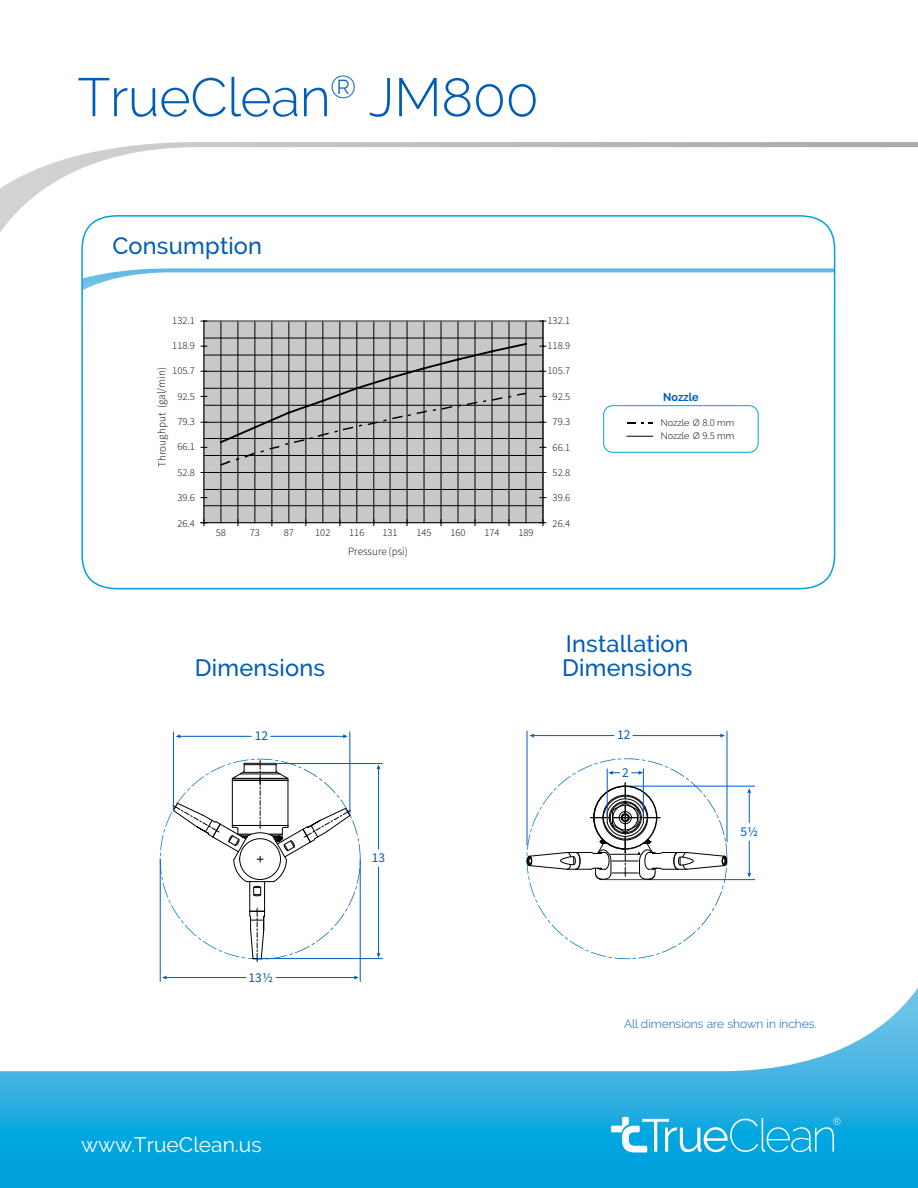
<style>
.page{position:relative;width:918px;height:1188px;background:#fff}
.page>*{position:absolute;margin:0;border:0;box-sizing:border-box;transform-origin:0 0}
.t1{font:300 54px "Raleway";letter-spacing:-.01em;color:#005cb9}
.t2{font:500 23.55px/24.6px "Raleway";letter-spacing:.01em;color:#005cb9}
.t3{font:21px "Raleway";color:#fff}
.t4{font:13.5px "Source Sans Pro";color:#005cb9}
.t5{font:300 12px "Raleway";color:#005cb9}
.t6{font:700 11.4px "Raleway";color:#005cb9;scale:.95 1}
.t7{font:300 11.1px "Source Sans Pro";letter-spacing:-.01em;color:#000}
.t8{font:300 10.5px "Source Sans Pro";color:#000}
.t9{font:300 9.45px/13.2px "Raleway";color:#000;scale:.96 1}
.s1{font-size:9.3px}
.s2{font-family:"Source Sans Pro";font-size:10.5px}
</style>
<div class="page">
<svg style="left:0;top:988px;width:918px;height:200px"></svg>
<svg style="left:0;top:142px;width:918px;height:91px"></svg>
<svg style="left:611px;top:1116px;width:229px;height:36px;background:#39b9e5"></svg>
<svg style="left:84px;top:268px;width:748px;height:22px"></svg>
<div style="left:81px;top:215px;width:754px;height:374px;border:2px solid #00a1df;border-radius:35px"></div>
<div style="left:603px;top:405px;width:156px;height:48px;border:1px solid #00a1df;border-radius:9px"></div>
<svg style="left:627px;top:422px;width:26px;height:2px"></svg>
<svg style="left:627px;top:436px;width:26px;height:1px"></svg>
<hr style="left:349px;top:732px;width:1px;height:84px;background:#005cb9">
<hr style="left:271px;top:736px;width:73px;height:1px;background:#005cb9">
<svg style="left:343px;top:734px;width:5px;height:4px"></svg>
<hr style="left:179px;top:736px;width:72px;height:1px;background:#005cb9">
<svg style="left:176px;top:734px;width:5px;height:4px"></svg>
<hr style="left:160px;top:859px;width:1px;height:122px;background:#005cb9">
<hr style="left:360px;top:859px;width:1px;height:122px;background:#005cb9">
<hr style="left:276px;top:977px;width:79px;height:1px;background:#005cb9">
<svg style="left:354px;top:975px;width:5px;height:5px"></svg>
<hr style="left:165px;top:977px;width:81px;height:1px;background:#005cb9">
<svg style="left:162px;top:975px;width:5px;height:5px"></svg>
<div style="left:249px;top:881px;width:16px;height:31px;border:1px solid #000"></div>
<svg style="left:249px;top:908px;width:19px;height:54px"></svg>
<svg style="left:172px;top:759px;width:179px;height:138px"></svg>
<hr style="left:259px;top:958px;width:123px;height:1px;background:#005cb9">
<hr style="left:260px;top:763px;width:122px;height:1px;background:#005cb9">
<hr style="left:378px;top:867px;width:1px;height:88px;background:#005cb9">
<svg style="left:376px;top:953px;width:5px;height:5px"></svg>
<hr style="left:378px;top:768px;width:1px;height:81px;background:#005cb9">
<svg style="left:376px;top:764px;width:5px;height:5px"></svg>
<hr style="left:173px;top:732px;width:1px;height:79px;background:#005cb9">
<hr style="left:625px;top:786px;width:130px;height:1px;background:#005cb9">
<hr style="left:604px;top:879px;width:151px;height:1px;background:#005cb9">
<hr style="left:749px;top:841px;width:1px;height:33px;background:#005cb9">
<svg style="left:747px;top:873px;width:4px;height:5px"></svg>
<hr style="left:749px;top:792px;width:1px;height:31px;background:#005cb9">
<svg style="left:747px;top:788px;width:4px;height:5px"></svg>
<hr style="left:727px;top:731px;width:1px;height:111px;background:#005cb9">
<hr style="left:633px;top:735px;width:89px;height:1px;background:#005cb9">
<svg style="left:720px;top:733px;width:5px;height:5px"></svg>
<hr style="left:533px;top:735px;width:81px;height:1px;background:#005cb9">
<svg style="left:529px;top:733px;width:5px;height:5px"></svg>
<hr style="left:527px;top:731px;width:1px;height:114px;background:#005cb9">
<svg style="left:526px;top:758px;width:202px;height:122px"></svg>
<hr style="left:607px;top:769px;width:1px;height:48px;background:#005cb9">
<hr style="left:643px;top:769px;width:1px;height:48px;background:#005cb9">
<div style="left:204px;top:321px;width:339px;height:202px;background:#c7c8ca"></div>
<hr style="left:509px;top:321px;width:1px;height:202px;background:#000">
<hr style="left:475px;top:321px;width:1px;height:202px;background:#000">
<hr style="left:441px;top:321px;width:1px;height:202px;background:#000">
<hr style="left:407px;top:321px;width:1px;height:202px;background:#000">
<hr style="left:374px;top:321px;width:1px;height:202px;background:#000">
<hr style="left:340px;top:321px;width:1px;height:202px;background:#000">
<hr style="left:306px;top:321px;width:1px;height:202px;background:#000">
<hr style="left:272px;top:321px;width:1px;height:202px;background:#000">
<hr style="left:238px;top:321px;width:1px;height:202px;background:#000">
<hr style="left:526px;top:321px;width:1px;height:202px;background:#000">
<hr style="left:492px;top:321px;width:1px;height:202px;background:#000">
<hr style="left:458px;top:321px;width:1px;height:202px;background:#000">
<hr style="left:424px;top:321px;width:1px;height:202px;background:#000">
<hr style="left:390px;top:321px;width:1px;height:202px;background:#000">
<hr style="left:357px;top:321px;width:1px;height:202px;background:#000">
<hr style="left:323px;top:321px;width:1px;height:202px;background:#000">
<hr style="left:289px;top:321px;width:1px;height:202px;background:#000">
<hr style="left:255px;top:321px;width:1px;height:202px;background:#000">
<hr style="left:221px;top:321px;width:1px;height:202px;background:#000">
<hr style="left:204px;top:338px;width:339px;height:1px;background:#000">
<hr style="left:204px;top:355px;width:339px;height:1px;background:#000">
<hr style="left:204px;top:371px;width:339px;height:1px;background:#000">
<hr style="left:204px;top:388px;width:339px;height:1px;background:#000">
<hr style="left:204px;top:405px;width:339px;height:1px;background:#000">
<hr style="left:204px;top:422px;width:339px;height:1px;background:#000">
<hr style="left:204px;top:438px;width:339px;height:1px;background:#000">
<hr style="left:204px;top:455px;width:339px;height:1px;background:#000">
<hr style="left:204px;top:472px;width:339px;height:1px;background:#000">
<hr style="left:204px;top:489px;width:339px;height:1px;background:#000">
<hr style="left:204px;top:505px;width:339px;height:1px;background:#000">
<hr style="left:204px;top:321px;width:339px;height:1px;background:#939598">
<hr style="left:542px;top:321px;width:1px;height:202px;background:#939598">
<hr style="left:203px;top:321px;width:1px;height:202px;background:#939598">
<hr style="left:204px;top:522px;width:339px;height:1px;background:#000">
<hr style="left:543px;top:321px;width:1px;height:202px;background:#000">
<svg style="left:540px;top:520px;width:6px;height:6px"></svg>
<hr style="left:204px;top:321px;width:1px;height:202px;background:#000">
<svg style="left:201px;top:520px;width:6px;height:6px"></svg>
<svg style="left:218px;top:342px;width:310px;height:124px"></svg>
<h1 class="t1" style="left:77px;top:66px;width:463px">TrueClean<sup>®</sup> JM800</h1>
<h2 class="t2" style="left:112px;top:234px;width:151px">Consumption</h2>
<p class="t8" style="left:172px;top:314px;width:24px">132.1</p>
<p class="t8" style="left:172px;top:339px;width:24px">118.9</p>
<p class="t8" style="left:172px;top:365px;width:24px">105.7</p>
<p class="t8" style="left:177px;top:390px;width:19px">92.5</p>
<p class="t8" style="left:177px;top:415px;width:19px">79.3</p>
<p class="t8" style="left:177px;top:441px;width:19px">66.1</p>
<p class="t8" style="left:177px;top:466px;width:19px">52.8</p>
<p class="t8" style="left:177px;top:491px;width:19px">39.6</p>
<p class="t8" style="left:177px;top:517px;width:19px">26.4</p>
<p class="t7" style="left:155px;top:467px;width:101px;rotate:-90deg">Throughput (gal/min)</p>
<p class="t8" style="left:216px;top:526px;width:12px">58</p>
<p class="t8" style="left:250px;top:526px;width:12px">73</p>
<p class="t8" style="left:284px;top:526px;width:12px">87</p>
<p class="t8" style="left:315px;top:526px;width:17px">102</p>
<p class="t8" style="left:349px;top:526px;width:17px">116</p>
<p class="t8" style="left:382px;top:526px;width:17px">131</p>
<p class="t8" style="left:416px;top:526px;width:17px">145</p>
<p class="t8" style="left:450px;top:526px;width:17px">160</p>
<p class="t8" style="left:484px;top:526px;width:17px">174</p>
<p class="t8" style="left:518px;top:526px;width:17px">189</p>
<p class="t7" style="left:348px;top:544px;width:61px">Pressure (psi)</p>
<p class="t8" style="left:548px;top:314px;width:24px">132.1</p>
<p class="t8" style="left:548px;top:339px;width:24px">118.9</p>
<p class="t8" style="left:548px;top:365px;width:24px">105.7</p>
<p class="t8" style="left:553px;top:390px;width:19px">92.5</p>
<p class="t8" style="left:553px;top:415px;width:19px">79.3</p>
<p class="t8" style="left:553px;top:441px;width:19px">66.1</p>
<p class="t8" style="left:553px;top:466px;width:19px">52.8</p>
<p class="t8" style="left:553px;top:491px;width:19px">39.6</p>
<p class="t8" style="left:553px;top:517px;width:19px">26.4</p>
<p class="t6" style="left:663px;top:391px;width:39px">Nozzle</p>
<p class="t9" style="left:661px;top:416px;width:78px">Nozzle <span class="s1">Ø</span> <span class="s2">8.0</span> <span class="s1">mm<br></span>Nozzle <span class="s1">Ø</span> <span class="s2">9.5</span> <span class="s1">mm</span></p>
<h2 class="t2" style="left:195px;top:656px;width:132px">Dimensions</h2>
<p class="t4" style="left:255px;top:727px;width:15px">12</p>
<p class="t4" style="left:372px;top:849px;width:15px">13</p>
<h2 class="t2" style="left:562px;top:631px;width:132px">Installation<br>Dimensions</h2>
<p class="t4" style="left:617px;top:727px;width:15px">12</p>
<p class="t4" style="left:622px;top:764px;width:8px">2</p>
<p class="t4" style="left:740px;top:823px;width:19px">51/2</p>
<p class="t4" style="left:249px;top:969px;width:26px">131/2</p>
<h3 class="t3" style="left:81px;top:1132px;width:182px">www.TrueClean.us</h3>
<p class="t5" style="left:624px;top:1017px;width:194px">All dimensions are shown in inches.</p>
</div>
